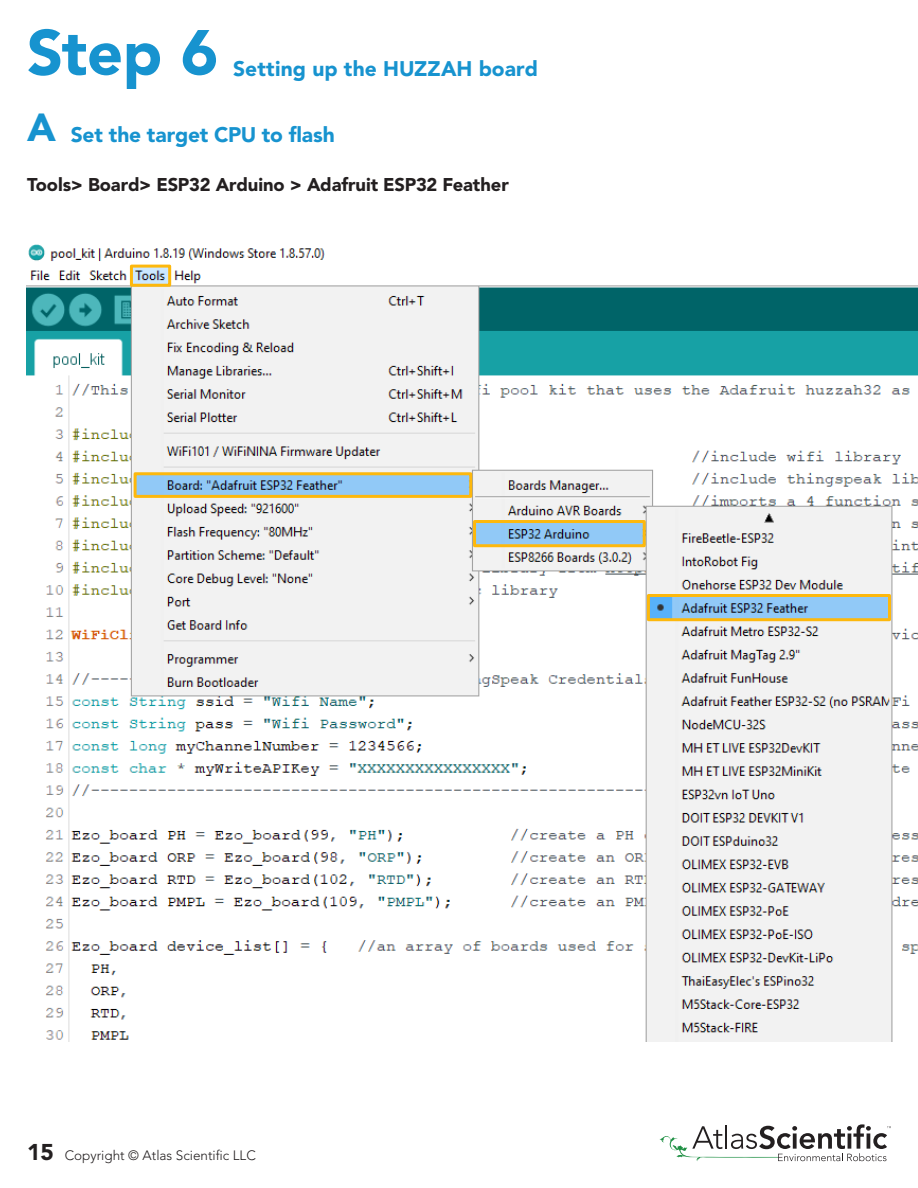
<style>
.page{position:relative;width:918px;height:1188px;background:#fff}
.page>*{position:absolute;margin:0;border:0;box-sizing:border-box;transform-origin:0 0}
.t1{font:900 63px "Avenir LT Pro";color:#1793cf}
.t2{font:900 38.85px "Avenir LT Pro";color:#1793cf}
.t3{font:900 21px "Avenir LT Pro";color:#1793cf}
.t4{font:900 18.3px "Avenir LT Pro";letter-spacing:-.01em;color:#231f20}
.t5{font:300 13.5px "Avenir LT Pro";color:#231f20}
.s1{font-weight:900;font-size:22.65px}
</style>
<div class="page">
<img style="left:26px;top:244px;width:892px;height:798px">
<div style="left:130px;top:265px;width:41px;height:22px;border:3px solid #fdb80d"></div>
<div style="left:134px;top:472px;width:338px;height:26px;border:3px solid #fdb80d"></div>
<div style="left:647px;top:594px;width:244px;height:27px;border:3px solid #fdb80d"></div>
<div style="left:473px;top:520px;width:173px;height:27px;border:3px solid #fdb80d"></div>
<svg style="left:660px;top:1124px;width:231px;height:37px"></svg>
<p class="t1" style="left:27px;top:15px;width:193px">Step 6</p>
<p class="t3" style="left:233px;top:56px;width:306px">Setting up the HUZZAH board</p>
<p class="t2" style="left:27px;top:104px;width:30px">A</p>
<p class="t3" style="left:71px;top:122px;width:265px">Set the target CPU to flash</p>
<p class="t4" style="left:27px;top:174px;width:483px">Tools&gt; Board&gt; ESP32 Arduino &gt; Adafruit ESP32 Feather</p>
<p class="t5" style="left:27px;top:1148px;width:230px"><span class="s1">15</span> Copyright © Atlas Scientific LLC</p>
</div>
